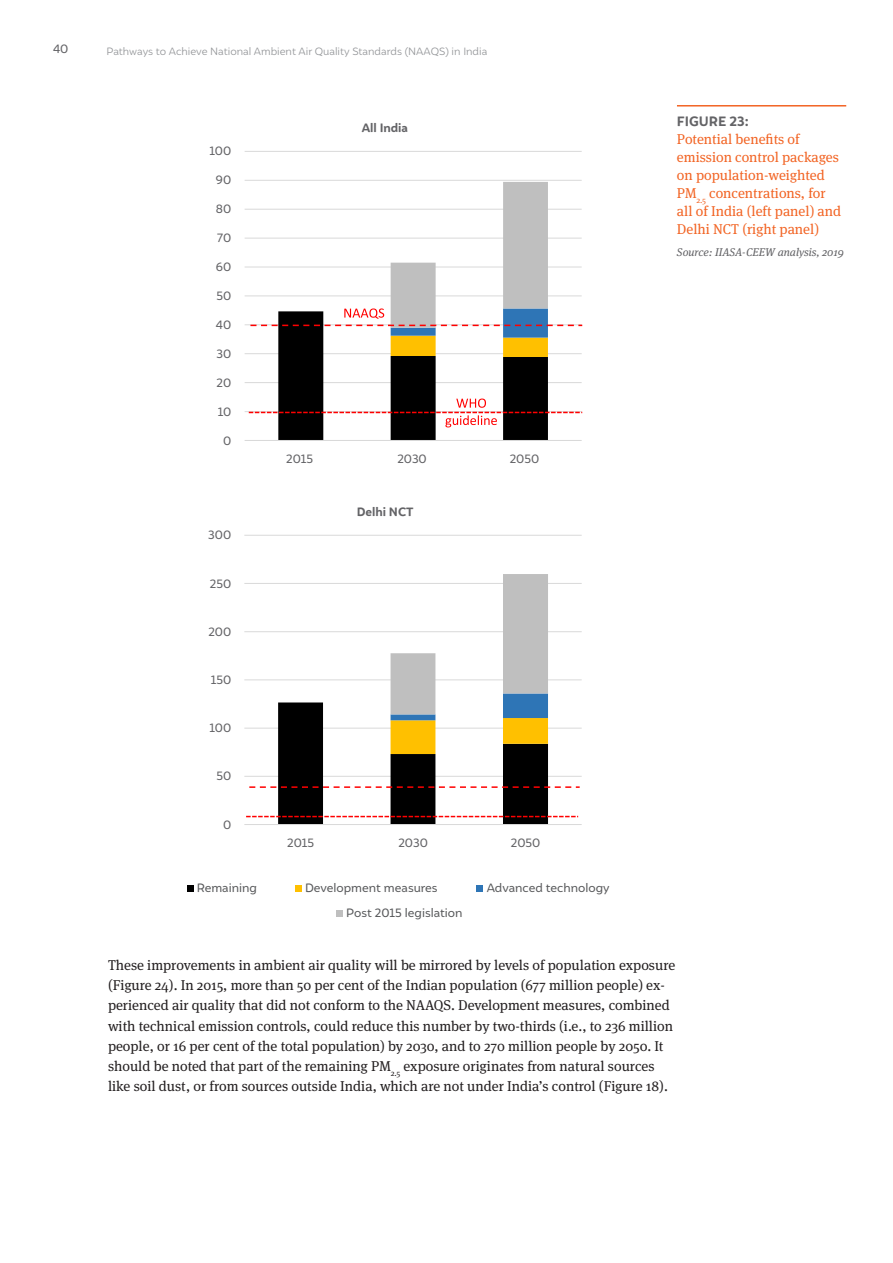
<style>
.page{position:relative;width:893px;height:1263px;background:#fff}
.page>*{position:absolute;margin:0;border:0;box-sizing:border-box;transform-origin:0 0}
.body{font:14.25px/20.2px "Meta Serif OT";color:#231f20}
.body-2{font:14.25px/18px "Meta Serif OT";color:#f26424}
.body-3{font:900 13.5px "Igna Sans";color:#636366}
.t1{font:12px "Igna Sans";color:#636366}
.t2{font:12px "Igna Sans";color:#58595b}
.t3{font:900 12px "Igna Sans";color:#636366}
.body-4{font:italic 11.25px "Meta Serif OT";color:#636366}
.t4{font:300 10.5px "Igna Sans";color:#939598}
</style>
<div class="page">
<hr style="left:677px;top:105px;width:169px;height:2px;background:#f26424">
<hr style="left:245px;top:411px;width:337px;height:1px;background:#d9d9d9">
<hr style="left:245px;top:382px;width:337px;height:1px;background:#d9d9d9">
<hr style="left:245px;top:353px;width:337px;height:1px;background:#d9d9d9">
<hr style="left:245px;top:324px;width:337px;height:1px;background:#d9d9d9">
<hr style="left:245px;top:295px;width:337px;height:1px;background:#d9d9d9">
<hr style="left:245px;top:267px;width:337px;height:1px;background:#d9d9d9">
<hr style="left:245px;top:238px;width:337px;height:1px;background:#d9d9d9">
<hr style="left:245px;top:209px;width:337px;height:1px;background:#d9d9d9">
<hr style="left:245px;top:180px;width:337px;height:1px;background:#d9d9d9">
<hr style="left:245px;top:151px;width:337px;height:1px;background:#d9d9d9">
<hr style="left:245px;top:440px;width:337px;height:1px;background:#d9d9d9">
<svg style="left:249px;top:182px;width:333px;height:258px"></svg>
<hr style="left:244px;top:776px;width:338px;height:1px;background:#d9d9d9">
<hr style="left:244px;top:728px;width:338px;height:1px;background:#d9d9d9">
<hr style="left:244px;top:679px;width:338px;height:1px;background:#d9d9d9">
<hr style="left:244px;top:631px;width:338px;height:1px;background:#d9d9d9">
<hr style="left:244px;top:583px;width:338px;height:1px;background:#d9d9d9">
<hr style="left:244px;top:535px;width:338px;height:1px;background:#d9d9d9">
<hr style="left:244px;top:824px;width:338px;height:1px;background:#d9d9d9">
<svg style="left:246px;top:574px;width:334px;height:250px"></svg>
<div style="left:187px;top:885px;width:7px;height:6px;background:#000"></div>
<div style="left:295px;top:885px;width:7px;height:6px;background:#ffc000"></div>
<div style="left:476px;top:885px;width:7px;height:6px;background:#2e75b6"></div>
<div style="left:337px;top:910px;width:6px;height:7px;background:#bfbfbf"></div>
<p class="t1" style="left:53px;top:41px;width:17px">40</p>
<p class="t4" style="left:106px;top:44px;width:382px">Pathways to Achieve National Ambient Air Quality Standards (NAAQS) in India</p>
<p class="t1" style="left:210px;top:143px;width:23px">100</p>
<p class="t1" style="left:216px;top:172px;width:17px">90</p>
<p class="t1" style="left:216px;top:201px;width:17px">80</p>
<p class="t1" style="left:217px;top:230px;width:16px">70</p>
<p class="t1" style="left:216px;top:259px;width:17px">60</p>
<p class="t1" style="left:216px;top:288px;width:16px">50</p>
<p class="t1" style="left:216px;top:317px;width:17px">40</p>
<p class="t1" style="left:216px;top:346px;width:16px">30</p>
<p class="t1" style="left:217px;top:375px;width:16px">20</p>
<p class="t1" style="left:218px;top:404px;width:15px">10</p>
<p class="t1" style="left:223px;top:433px;width:10px">0</p>
<p class="t1" style="left:208px;top:527px;width:25px">300</p>
<p class="t1" style="left:210px;top:575px;width:23px">250</p>
<p class="t1" style="left:208px;top:624px;width:24px">200</p>
<p class="t1" style="left:211px;top:672px;width:22px">150</p>
<p class="t1" style="left:210px;top:720px;width:23px">100</p>
<p class="t1" style="left:216px;top:768px;width:16px">50</p>
<p class="t1" style="left:223px;top:817px;width:10px">0</p>
<p class="t3" style="left:362px;top:120px;width:48px">All India</p>
<p class="t1" style="left:286px;top:451px;width:28px">2015</p>
<p class="t1" style="left:397px;top:451px;width:31px">2030</p>
<p class="t1" style="left:510px;top:451px;width:31px">2050</p>
<p class="t3" style="left:357px;top:504px;width:58px">Delhi NCT</p>
<p class="t1" style="left:287px;top:835px;width:28px">2015</p>
<p class="t1" style="left:398px;top:835px;width:31px">2030</p>
<p class="t1" style="left:511px;top:835px;width:31px">2050</p>
<p class="t2" style="left:197px;top:880px;width:62px">Remaining</p>
<p class="t2" style="left:305px;top:880px;width:134px">Development measures</p>
<p class="t2" style="left:487px;top:880px;width:124px">Advanced technology</p>
<p class="t2" style="left:346px;top:905px;width:118px">Post 2015 legislation</p>
<p class="body-3" style="left:677px;top:112px;width:73px">FIGURE 23:</p>
<p class="body-2" style="left:677px;top:130px;width:166px">Potential benefits of emission control packages on population-weighted<br>PM<sub>2.5</sub> concentrations, for all of India (left panel) and<br>Delhi NCT (right panel)</p>
<p class="body-4" style="left:677px;top:245px;width:169px">Source: IIASA-CEEW analysis, 2019</p>
<p class="body" style="left:108px;top:955px;width:569px">These improvements in ambient air quality will be mirrored by levels of population exposure (Figure 24). In 2015, more than 50 per cent of the Indian population (677 million people) ex&shy;perienced air quality that did not conform to the NAAQS. Development measures, combined with technical emission controls, could reduce this number by two-thirds (i.e., to 236 million people, or 16 per cent of the total population) by 2030, and to 270 million people by 2050. It should be noted that part of the remaining PM<sub>2.5</sub> exposure originates from natural sources like soil dust, or from sources outside India, which are not under India’s control (Figure 18).</p>
</div>
